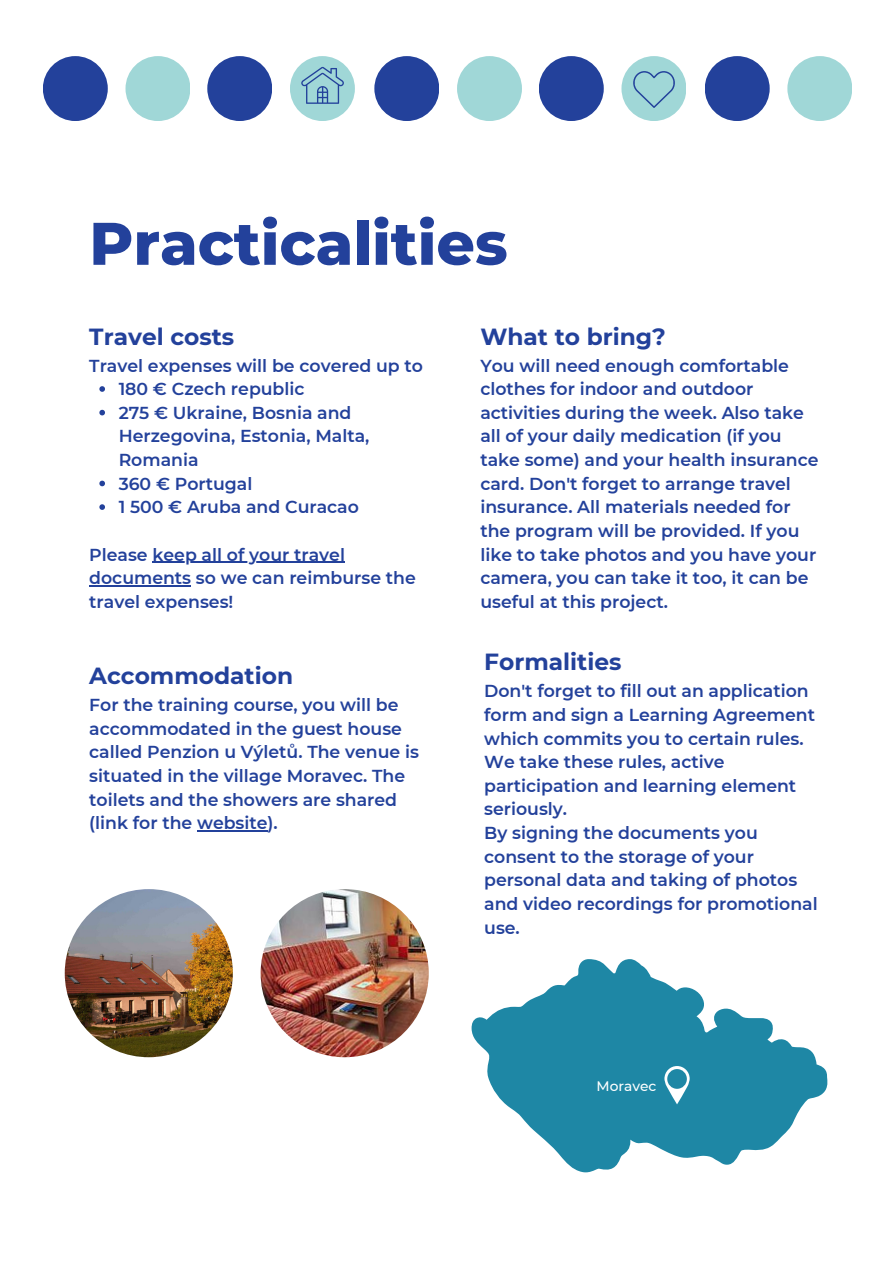
<style>
.page{position:relative;width:893px;height:1264px;background:#fff}
.page>*{position:absolute;margin:0;border:0;box-sizing:border-box;transform-origin:0 0}
.t1{font:800 60px "Montserrat";color:#23419b}
.t2{font:700 23.25px "Montserrat";color:#23419b}
.t3{font:600 17.25px/23.5px "Montserrat";color:#23419b}
.t4{font:500 13.8px "Montserrat";color:#fff}
</style>
<div class="page">
<div style="left:43px;top:56px;width:65px;height:65px;background:#23419b;border-radius:50%"></div>
<div style="left:125px;top:56px;width:65px;height:65px;background:#a0d7d7;border-radius:50%"></div>
<div style="left:207px;top:56px;width:65px;height:65px;background:#23419b;border-radius:50%"></div>
<div style="left:290px;top:56px;width:65px;height:65px;background:#a0d7d7;border-radius:50%"></div>
<div style="left:374px;top:56px;width:65px;height:65px;background:#23419b;border-radius:50%"></div>
<div style="left:457px;top:56px;width:65px;height:65px;background:#a0d7d7;border-radius:50%"></div>
<div style="left:538px;top:56px;width:65px;height:65px;background:#23419b;border-radius:50%"></div>
<div style="left:621px;top:56px;width:65px;height:65px;background:#a0d7d7;border-radius:50%"></div>
<div style="left:704px;top:56px;width:65px;height:65px;background:#23419b;border-radius:50%"></div>
<div style="left:787px;top:56px;width:65px;height:65px;background:#a0d7d7;border-radius:50%"></div>
<svg style="left:301px;top:67px;width:43px;height:37px"></svg>
<svg style="left:633px;top:71px;width:42px;height:37px"></svg>
<svg style="left:471px;top:959px;width:357px;height:213px;fill:#1e87a5"></svg>
<svg style="left:664px;top:1065px;width:25px;height:39px"></svg>
<img style="left:65px;top:889px;width:168px;height:168px;border-radius:50%">
<img style="left:260px;top:889px;width:168px;height:168px;border-radius:50%">
<svg style="left:99px;top:386px;width:6px;height:6px"></svg>
<svg style="left:99px;top:410px;width:6px;height:5px"></svg>
<svg style="left:99px;top:480px;width:6px;height:6px"></svg>
<svg style="left:99px;top:504px;width:6px;height:6px"></svg>
<hr style="left:152px;top:561px;width:193px;height:1px;background:#23419b">
<hr style="left:89px;top:585px;width:102px;height:1px;background:#23419b">
<hr style="left:197px;top:830px;width:70px;height:1px;background:#23419b">
<p class="t1" style="left:89px;top:207px;width:420px">Practicalities</p>
<p class="t2" style="left:89px;top:322px;width:146px">Travel costs</p>
<p class="t3" style="left:89px;top:353px;width:335px">Travel expenses will be covered up to</p>
<p class="t3" style="left:119px;top:377px;width:187px">180 € Czech republic</p>
<p class="t3" style="left:119px;top:401px;width:252px">275 € Ukraine, Bosnia and<br>Herzegovina, Estonia, Malta,<br>Romania</p>
<p class="t3" style="left:119px;top:471px;width:135px">360 € Portugal</p>
<p class="t3" style="left:119px;top:495px;width:242px">1 500 € Aruba and Curacao</p>
<p class="t3" style="left:89px;top:542px;width:328px">Please keep all of your travel documents so we can reimburse the travel expenses!</p>
<p class="t2" style="left:89px;top:661px;width:205px">Accommodation</p>
<p class="t3" style="left:89px;top:693px;width:331px">For the training course, you will be accommodated in the guest house called Penzion u Výletů. The venue is situated in the village Moravec. The toilets and the showers are shared (link for the website).</p>
<p class="t2" style="left:480px;top:322px;width:187px">What to bring?</p>
<p class="t3" style="left:480px;top:353px;width:339px">You will need enough comfortable clothes for indoor and outdoor activities during the week. Also take all of your daily medication (if you take some) and your health insurance card. Don't forget to arrange travel insurance. All materials needed for the program will be provided. If you like to take photos and you have your camera, you can take it too, it can be useful at this project.</p>
<p class="t2" style="left:484px;top:648px;width:139px">Formalities</p>
<p class="t3" style="left:484px;top:679px;width:332px">Don't forget to fill out an application form and sign a Learning Agreement which commits you to certain rules.<br>We take these rules, active participation and learning element seriously.</p>
<p class="t3" style="left:484px;top:821px;width:335px">By signing the documents you consent to the storage of your personal data and taking of photos and video recordings for promotional use.</p>
<p class="t4" style="left:596px;top:1077px;width:61px">Moravec</p>
</div>
